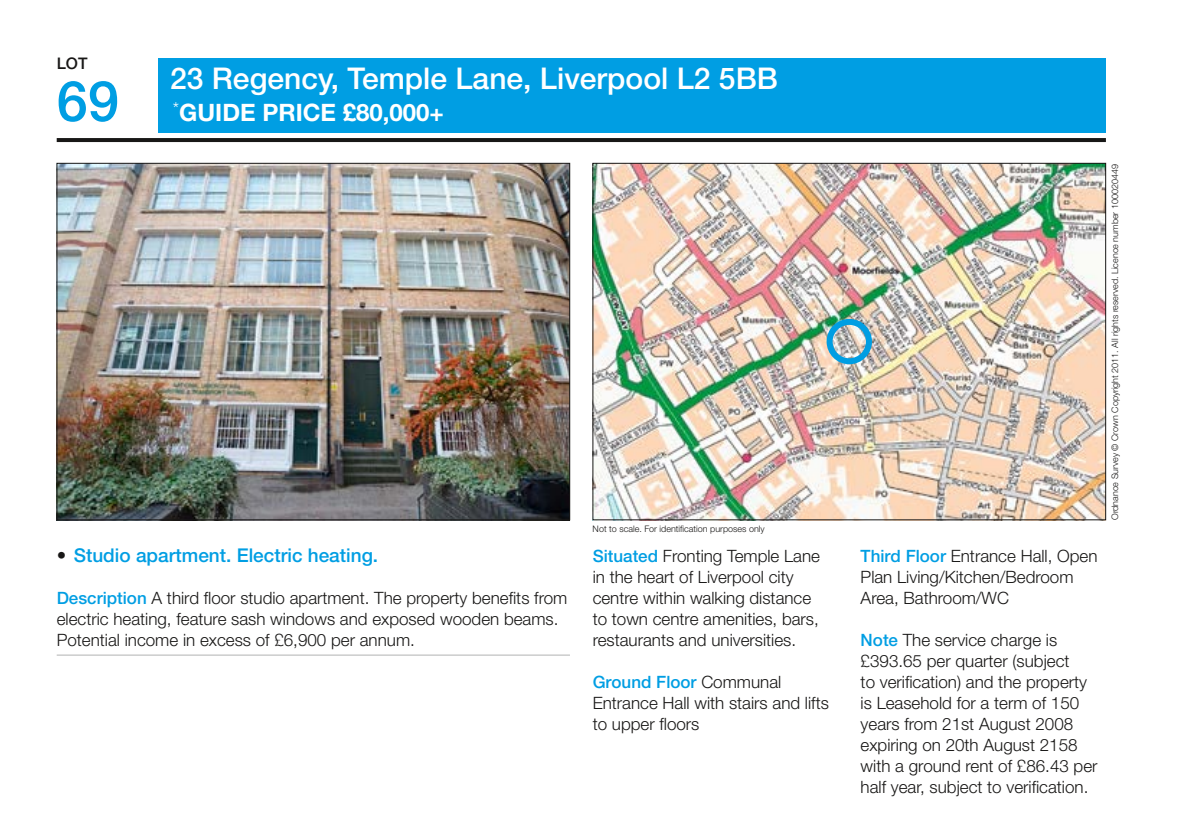
<style>
.page{position:relative;width:1191px;height:829px;background:#fff}
.page>*{position:absolute;margin:0;border:0;box-sizing:border-box;transform-origin:0 0}
.t1{font:500 56px "Helvetica Neue LT Std";color:#009ee3}
.t2{font:500 30px "Helvetica Neue LT Std";color:#fff}
.t3{font:700 24px "Helvetica Neue LT Std";color:#fff}
.t4{font:500 19px "Helvetica Neue LT Std";color:#009ee3}
.t5{font:300 17px/21px "Helvetica Neue LT Std";color:#181716}
.t6{font:500 16px "Helvetica Neue LT Std";color:#181716}
.t7{font:300 9px "Helvetica Neue LT Std";color:#181716}
.s1{color:#181716}
.s2{font-weight:500;color:#009ee3}
</style>
<div class="page">
<div style="left:159px;top:58px;width:947px;height:74px;background:#009ee3"></div>
<hr style="left:57px;top:138px;width:1049px;height:4px;background:#181716">
<img style="left:59px;top:165px;width:509px;height:353px">
<img style="left:594px;top:165px;width:510px;height:353px">
<hr style="left:57px;top:655px;width:513px;height:1px;background:#b1b2b3">
<div style="left:826px;top:319px;width:46px;height:45px;border:6px solid #009ee3;border-radius:50%"></div>
<p class="t6" style="left:57px;top:54px;width:32px">LOT</p>
<h1 class="t1" style="left:57px;top:68px;width:64px">69</h1>
<h2 class="t2" style="left:170px;top:61px;width:609px">23 Regency, Temple Lane, Liverpool L2 5BB</h2>
<h3 class="t3" style="left:173px;top:98px;width:272px"><sup>*</sup>GUIDE PRICE £80,000+</h3>
<p class="t7" style="left:592px;top:523px;width:174px">Not to scale. For identification purposes only</p>
<p class="t4" style="left:57px;top:544px;width:323px"><span class="s1">•</span> Studio apartment. Electric heating.</p>
<p class="t5" style="left:57px;top:587px;width:512px"><span class="s2">Description</span> A third floor studio apartment. The property benefits from electric heating, feature sash windows and exposed wooden beams.<br>Potential income in excess of £6,900 per annum.</p>
<p class="t5" style="left:592px;top:545px;width:229px"><span class="s2">Situated</span> Fronting Temple Lane in the heart of Liverpool city centre within walking distance to town centre amenities, bars, restaurants and universities.</p>
<p class="t5" style="left:592px;top:671px;width:238px"><span class="s2">Ground Floor</span> Communal<br>Entrance Hall with stairs and lifts to upper floors</p>
<p class="t5" style="left:860px;top:545px;width:238px"><span class="s2">Third Floor</span> Entrance Hall, Open<br>Plan Living/Kitchen/Bedroom<br>Area, Bathroom/WC</p>
<p class="t5" style="left:860px;top:629px;width:238px"><span class="s2">Note</span> The service charge is £393.65 per quarter (subject<br>to verification) and the property is Leasehold for a term of 150 years from 21st August 2008 expiring on 20th August 2158 with a ground rent of £86.43 per half year, subject to verification.</p>
<p class="t7" style="left:1109px;top:520px;width:357px;rotate:-90deg">Ordnance Survey © Crown Copyright 2011. All rights reserved. Licence number 100020449</p>
</div>
